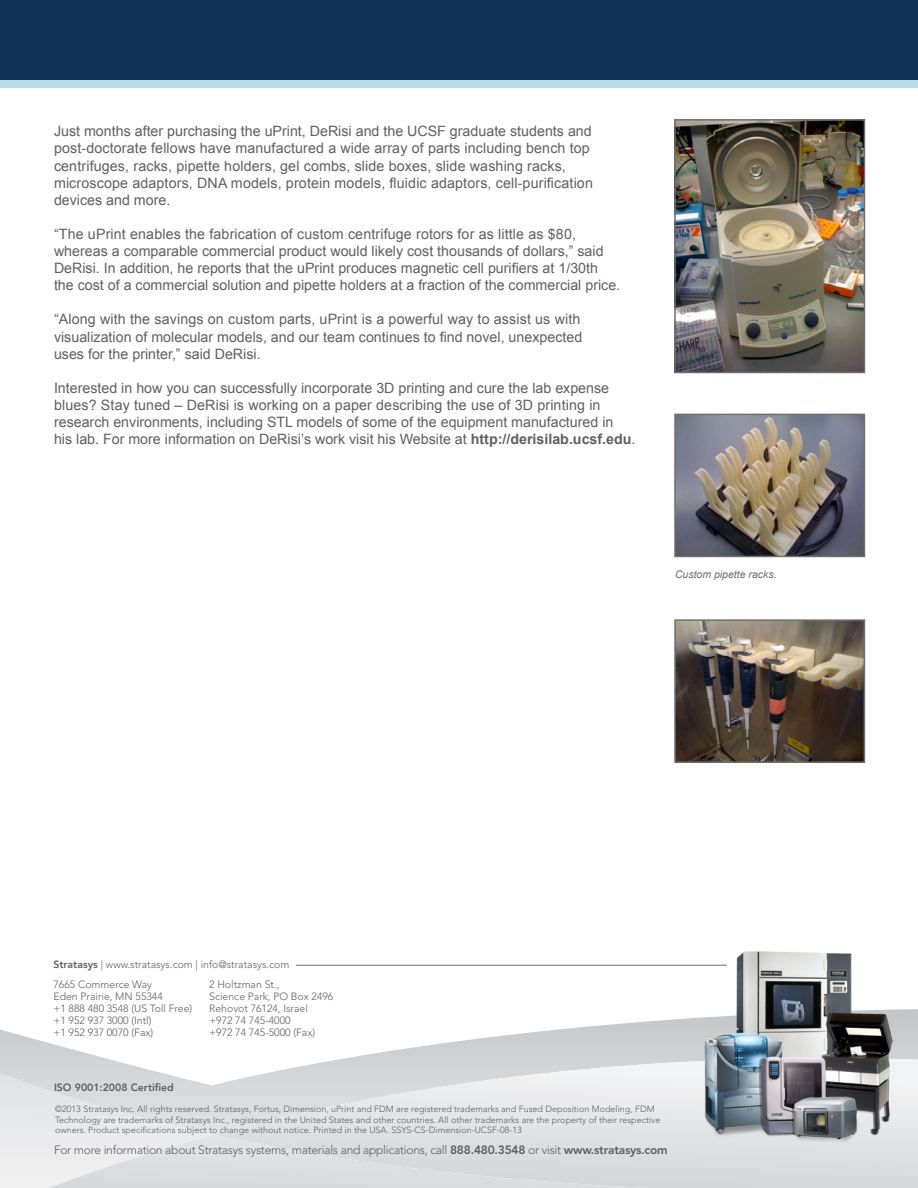
<style>
.page{position:relative;width:918px;height:1188px;background:#fff}
.page>*{position:absolute;margin:0;border:0;box-sizing:border-box;transform-origin:0 0}
.t1{font:14.25px/17.1px "Arial";color:#5f5f62}
.t2{font:300 12px "Avenir LT Std";letter-spacing:-.02em;color:#5f5f62}
.t3{font:300 10.5px/12px "Avenir LT Std";color:#5f5f62}
.t4{font:800 10.5px "Avenir LT Std";color:#5f5f62}
.t5{font:italic 10.5px "Arial";color:#6e6e6f}
.t6{font:300 9px/10.5px "Avenir LT Std";color:#5f5f62}
.s1{font-weight:700}
.s2{font-weight:800}
</style>
<div class="page">
<svg style="left:0;top:1009px;width:918px;height:58px"></svg>
<svg style="left:213px;top:1058px;width:705px;height:77px"></svg>
<img style="left:697px;top:951px;width:202px;height:196px">
<div style="left:0;top:72px;width:918px;height:16px;background:#b8dbea"></div>
<div style="left:0;top:0;width:918px;height:80px;background:#123154"></div>
<hr style="left:296px;top:965px;width:431px;height:1px;background:#6e6e6f">
<img style="left:677px;top:122px;width:185px;height:248px">
<div style="left:674px;top:119px;width:191px;height:254px;border:2px solid #6e6e6f"></div>
<img style="left:677px;top:622px;width:185px;height:138px">
<div style="left:674px;top:619px;width:191px;height:144px;border:2px solid #6e6e6f"></div>
<img style="left:677px;top:417px;width:185px;height:137px">
<div style="left:674px;top:414px;width:191px;height:143px;border:2px solid #6e6e6f"></div>
<p class="t1" style="left:54px;top:123px;width:540px">Just months after purchasing the uPrint, DeRisi and the UCSF graduate students and post-doctorate fellows have manufactured a wide array of parts including bench top centrifuges, racks, pipette holders, gel combs, slide boxes, slide washing racks, microscope adaptors, DNA models, protein models, fluidic adaptors, cell-purification devices and more.</p>
<p class="t1" style="left:54px;top:226px;width:568px">“The uPrint enables the fabrication of custom centrifuge rotors for as little as $80, whereas a comparable commercial product would likely cost thousands of dollars,” said DeRisi. In addition, he reports that the uPrint produces magnetic cell purifiers at 1/30th the cost of a commercial solution and pipette holders at a fraction of the commercial price.</p>
<p class="t1" style="left:54px;top:311px;width:530px">“Along with the savings on custom parts, uPrint is a powerful way to assist us with visualization of molecular models, and our team continues to find novel, unexpected uses for the printer,” said DeRisi.</p>
<p class="t1" style="left:54px;top:379px;width:583px">Interested in how you can successfully incorporate 3D printing and cure the lab expense blues? Stay tuned – DeRisi is working on a paper describing the use of 3D printing in research environments, including STL models of some of the equipment manufactured in<br>his lab. For more information on DeRisi’s work visit his Website at <span class="s1">http://derisilab.ucsf.edu</span>.</p>
<p class="t5" style="left:675px;top:568px;width:103px">Custom pipette racks.</p>
<p class="t3" style="left:53px;top:958px;width:237px"><span class="s2">Stratasys</span> | www.stratasys.com | info@stratasys.com</p>
<p class="t3" style="left:53px;top:978px;width:140px">7665 Commerce Way<br>Eden Prairie, MN 55344<br>+1 888 480 3548 (US Toll Free) +1 952 937 3000 (Intl)<br>+1 952 937 0070 (Fax)</p>
<p class="t3" style="left:209px;top:978px;width:126px">2 Holtzman St.,<br>Science Park, PO Box 2496<br>Rehovot 76124, Israel +972 74 745-4000<br>+972 74 745-5000 (Fax)</p>
<p class="t4" style="left:54px;top:1081px;width:121px">ISO 9001:2008 Certified</p>
<p class="t6" style="left:55px;top:1104px;width:607px">©2013 Stratasys Inc. All rights reserved. Stratasys, Fortus, Dimension, uPrint and FDM are registered trademarks and Fused Deposition Modeling, FDM<br>Technology are trademarks of Stratasys Inc., registered in the United States and other countries. All other trademarks are the property of their respective owners. Product specifications subject to change without notice. Printed in the USA. SSYS-CS-Dimension-UCSF-08-13</p>
<p class="t2" style="left:54px;top:1143px;width:615px">For more information about Stratasys systems, materials and applications, call <span class="s2">888.480.3548</span> or visit <span class="s2">www.stratasys.com</span></p>
</div>
